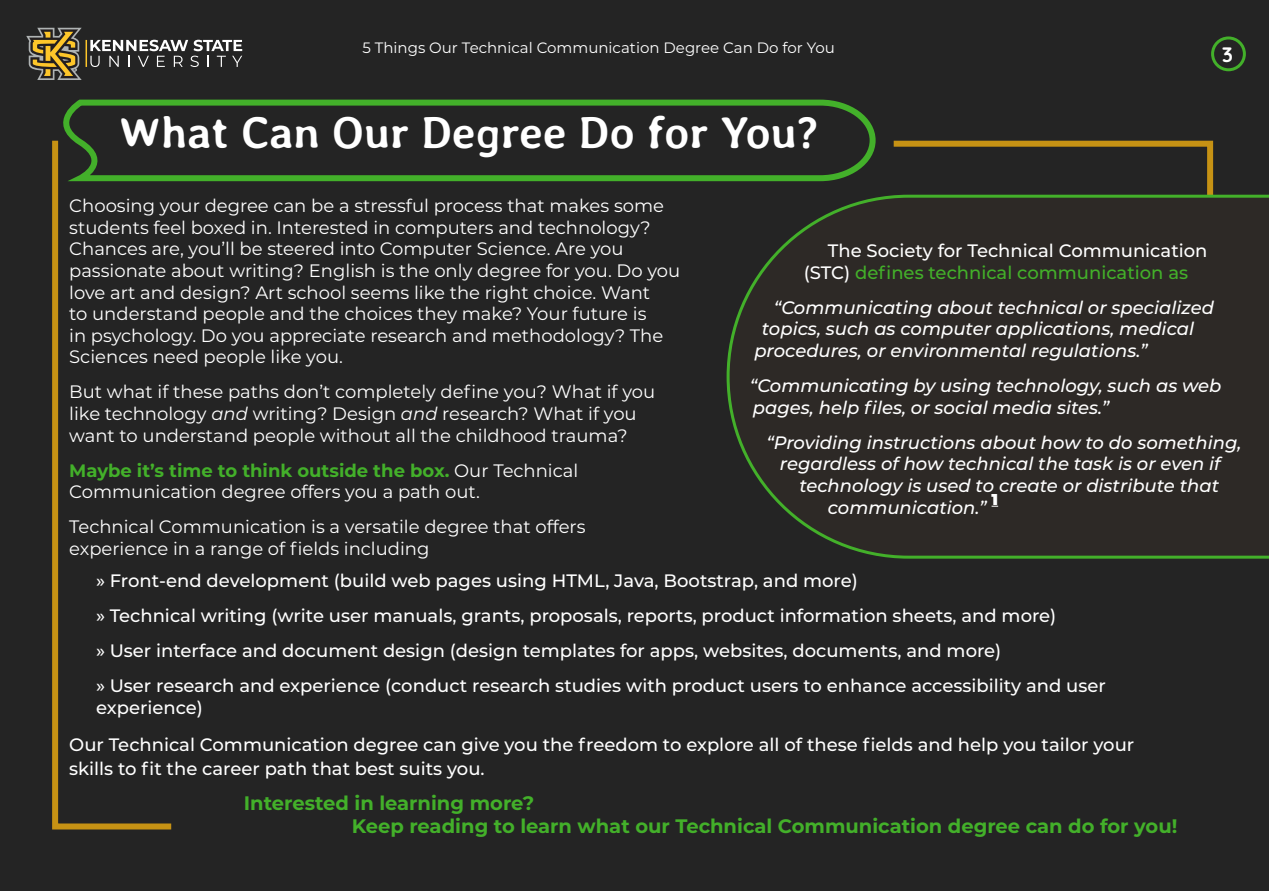
<style>
.page{position:relative;width:1269px;height:891px;background:#242424}
.page>*{position:absolute;margin:0;border:0;box-sizing:border-box;transform-origin:0 0}
.Heading1{font:700 45px "Averia Libre";color:#fff}
.t1{font:300 21px "Quicksand";color:#fff}
.CalloutText{font:700 19.5px "Montserrat";color:#43b02a}
.BodyStyle{font:18px/21.6px "Montserrat";color:#fff}
.bodystyleafterlist{font:500 18px/21.6px "Montserrat";color:#fff}
.Paragraph_Style_1{font:italic 500 18px/21.6px "Montserrat";color:#fff}
.BodyStyle-2{font:500 18px/21.6px "Montserrat";color:#fff}
.Paragraph_Style_1-2{font:900 15.75px "Montserrat";color:#fff}
.t2{font:15px "Montserrat";color:#fff}
.s1{font-style:italic}
.s2{font-weight:700;color:#43b02a}
.s3{color:#43b02a}
</style>
<div class="page">
<svg style="left:26px;top:28px;width:216px;height:52px"></svg>
<div style="left:1211px;top:36px;width:35px;height:35px;border:3px solid #43b02a;border-radius:50%"></div>
<svg style="left:52px;top:184px;width:120px;height:646px"></svg>
<svg style="left:893px;top:140px;width:321px;height:53px"></svg>
<svg style="left:52px;top:99px;width:824px;height:85px"></svg>
<svg style="left:726px;top:193px;width:543px;height:366px"></svg>
<p class="t2" style="left:362px;top:38px;width:474px">5 Things Our Technical Communication Degree Can Do for You</p>
<p class="Heading1" style="left:119px;top:106px;width:702px">What Can Our Degree Do for You?</p>
<p class="t1" style="left:1222px;top:38px;width:13px">3</p>
<p class="BodyStyle" style="left:69px;top:194px;width:613px">Choosing your degree can be a stressful process that makes some students feel boxed in. Interested in computers and technology?<br>Chances are, you’ll be steered into Computer Science. Are you passionate about writing? English is the only degree for you. Do you love art and design? Art school seems like the right choice. Want<br>to understand people and the choices they make? Your future is<br>in psychology. Do you appreciate research and methodology? The Sciences need people like you.</p>
<p class="BodyStyle" style="left:69px;top:381px;width:588px">But what if these paths don’t completely define you? What if you like technology <span class="s1">and</span> writing? Design <span class="s1">and</span> research? What if you want to understand people without all the childhood trauma?</p>
<p class="BodyStyle" style="left:69px;top:459px;width:511px"><span class="s2">Maybe it’s time to think outside the box.</span> Our Technical<br>Communication degree offers you a path out.</p>
<p class="BodyStyle" style="left:69px;top:516px;width:518px">Technical Communication is a versatile degree that offers experience in a range of fields including</p>
<p class="bodystyleafterlist" style="left:96px;top:569px;width:763px">» Front-end development (build web pages using HTML, Java, Bootstrap, and more)</p>
<p class="bodystyleafterlist" style="left:96px;top:604px;width:962px">» Technical writing (write user manuals, grants, proposals, reports, product information sheets, and more)</p>
<p class="bodystyleafterlist" style="left:96px;top:639px;width:907px">» User interface and document design (design templates for apps, websites, documents, and more)</p>
<p class="bodystyleafterlist" style="left:96px;top:674px;width:1011px">» User research and experience (conduct research studies with product users to enhance accessibility and user experience)</p>
<p class="bodystyleafterlist" style="left:69px;top:732px;width:1067px;line-height:24px">Our Technical Communication degree can give you the freedom to explore all of these fields and help you tailor your skills to fit the career path that best suits you.</p>
<p class="CalloutText" style="left:244px;top:789px;width:292px">Interested in learning more?</p>
<p class="CalloutText" style="left:352px;top:812px;width:827px">Keep reading to learn what our Technical Communication degree can do for you!</p>
<p class="BodyStyle-2" style="left:804px;top:239px;width:405px;text-indent:24px">The Society for Technical Communication (STC) <span class="s3">defines technical communication as</span></p>
<p class="Paragraph_Style_1" style="left:774px;top:296px;width:442px">“Communicating about technical or specialized</p>
<p class="Paragraph_Style_1" style="left:762px;top:318px;width:434px">topics, such as computer applications, medical</p>
<p class="Paragraph_Style_1" style="left:754px;top:339px;width:395px">procedures, or environmental regulations.”</p>
<p class="Paragraph_Style_1" style="left:750px;top:374px;width:473px">“Communicating by using technology, such as web pages, help files, or social media sites.”</p>
<p class="Paragraph_Style_1" style="left:766px;top:431px;width:477px">“Providing instructions about how to do something,</p>
<p class="Paragraph_Style_1" style="left:780px;top:453px;width:442px">regardless of how technical the task is or even if</p>
<p class="Paragraph_Style_1" style="left:799px;top:474px;width:421px">technology is used to create or distribute that</p>
<p class="Paragraph_Style_1" style="left:828px;top:496px;width:160px">communication.”</p>
<p class="Paragraph_Style_1-2" style="left:992px;top:487px;width:8px">1</p>
</div>
